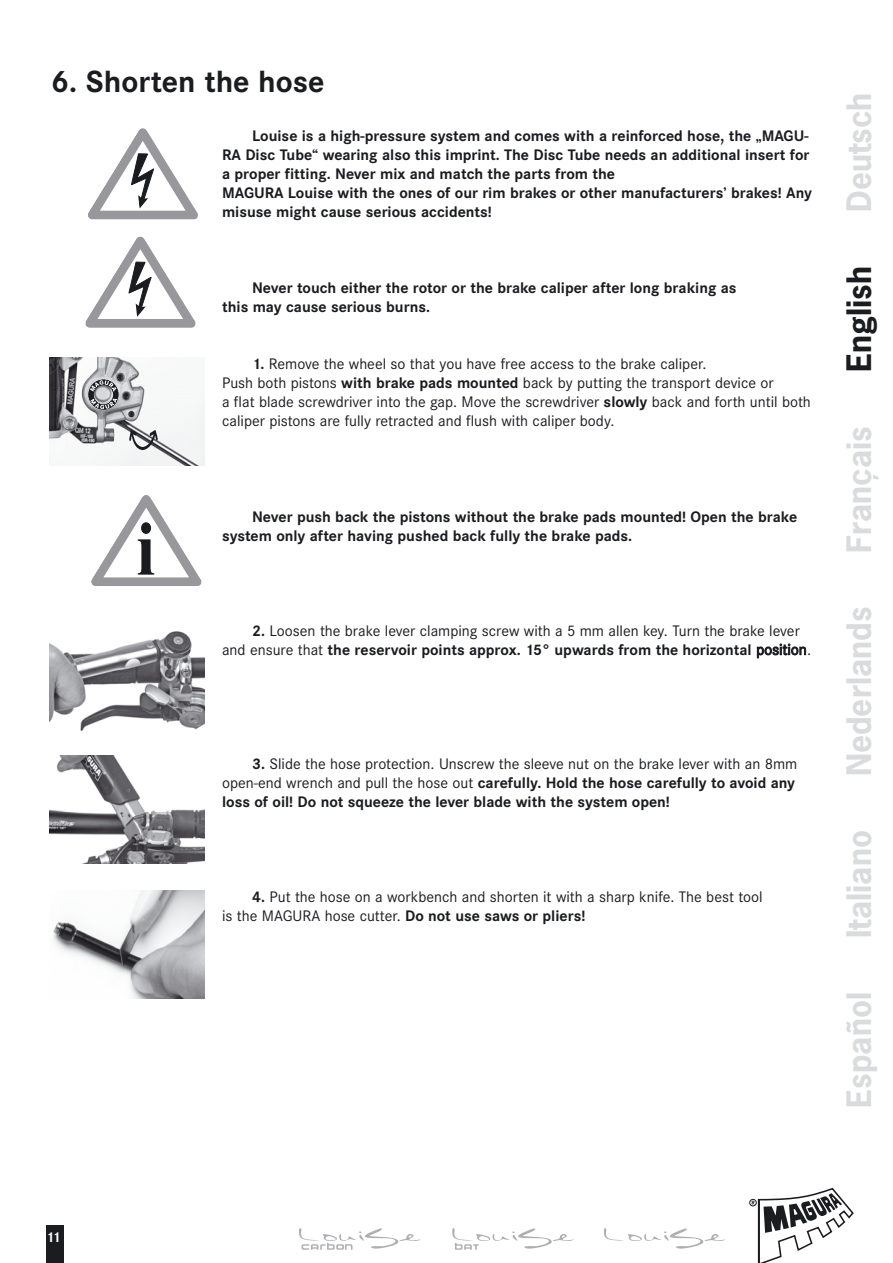
<style>
.page{position:relative;width:893px;height:1263px;background:#fff}
.page>*{position:absolute;margin:0;border:0;box-sizing:border-box;transform-origin:0 0}
.t1{font:700 31.65px "News Gothic";color:#d9dbdd}
.t2{font:700 31.65px "Corporate S";color:#1b1c20}
.t3{font:700 31.65px "News Gothic";color:#1b1c20}
.t4{font:15.9px/19px "Corporate S";color:#1b1c20}
.t5{font:700 15.9px/19px "Corporate S";color:#1b1c20}
.t6{font:700 14.85px "Corporate S";color:#fff}
.s1{font-weight:700}
</style>
<div class="page">
<div style="left:749px;top:1199px;width:8px;height:7px;border:1px solid #1b1c20;border-radius:50%"></div>
<svg style="left:752px;top:1187px;width:102px;height:76px"></svg>
<svg style="left:604px;top:1228px;width:122px;height:20px"></svg>
<svg style="left:452px;top:1228px;width:122px;height:22px"></svg>
<svg style="left:299px;top:1228px;width:122px;height:22px"></svg>
<div style="left:46px;top:1225px;width:18px;height:38px;background:#1b1c20"></div>
<img style="left:49px;top:755px;width:156px;height:108px">
<img style="left:53px;top:891px;width:152px;height:108px">
<svg style="left:91px;top:495px;width:111px;height:91px"></svg>
<img style="left:49px;top:358px;width:156px;height:108px">
<svg style="left:85px;top:236px;width:111px;height:92px"></svg>
<img style="left:49px;top:631px;width:156px;height:100px">
<img style="left:127px;top:418px;width:41px;height:43px">
<svg style="left:88px;top:128px;width:110px;height:92px"></svg>
<svg style="left:88px;top:380px;width:30px;height:30px"></svg>
<h1 class="t2" style="left:51px;top:71px;width:275px">6. Shorten the hose</h1>
<p class="t5" style="left:222px;top:128px;width:591px;text-indent:30px">Louise is a high-pressure system and comes with a reinforced hose, the „MAGU-RA Disc Tube“ wearing also this imprint. The Disc Tube needs an additional insert for a proper fitting. Never mix and match the parts from the<br>MAGURA Louise with the ones of our rim brakes or other manufacturers’ brakes! Any misuse might cause serious accidents!</p>
<p class="t5" style="left:222px;top:280px;width:516px;text-indent:30px">Never touch either the rotor or the brake caliper after long braking as this may cause serious burns.</p>
<p class="t4" style="left:222px;top:356px;width:590px;text-indent:30px"><span class="s1">1.</span> Remove the wheel so that you have free access to the brake caliper.<br>Push both pistons <span class="s1">with brake pads mounted</span> back by putting the transport device or<br>a flat blade screwdriver into the gap. Move the screwdriver <span class="s1">slowly</span> back and forth until both caliper pistons are fully retracted and flush with caliper body.</p>
<p class="t5" style="left:222px;top:508px;width:577px;text-indent:30px">Never push back the pistons without the brake pads mounted! Open the brake system only after having pushed back fully the brake pads.</p>
<p class="t4" style="left:222px;top:623px;width:590px;text-indent:30px"><span class="s1">2.</span> Loosen the brake lever clamping screw with a 5 mm allen key. Turn the brake lever and ensure that <span class="s1">the reservoir points approx. 15° upwards from the horizontal</span> position.</p>
<p class="t4" style="left:222px;top:756px;width:577px;text-indent:30px"><span class="s1">3.</span> Slide the hose protection. Unscrew the sleeve nut on the brake lever with an 8mm open-end wrench and pull the hose out <span class="s1">carefully. Hold the hose carefully to avoid any loss of oil! Do not squeeze the lever blade with the system open!</span></p>
<p class="t4" style="left:222px;top:889px;width:542px;text-indent:30px"><span class="s1">4.</span> Put the hose on a workbench and shorten it with a sharp knife. The best tool is the MAGURA hose cutter. <span class="s1">Do not use saws or pliers!</span></p>
<h1 class="t1" style="left:847px;top:212px;width:121px;rotate:-90deg">Deutsch</h1>
<h1 class="t3" style="left:847px;top:372px;width:107px;rotate:-90deg">English</h1>
<h1 class="t1" style="left:847px;top:553px;width:128px;rotate:-90deg">Français</h1>
<h1 class="t1" style="left:847px;top:776px;width:171px;rotate:-90deg">Nederlands</h1>
<h1 class="t1" style="left:847px;top:938px;width:109px;rotate:-90deg">Italiano</h1>
<h1 class="t1" style="left:847px;top:1107px;width:117px;rotate:-90deg">Español</h1>
<p class="t6" style="left:46px;top:1232px;width:16px">11</p>
</div>
